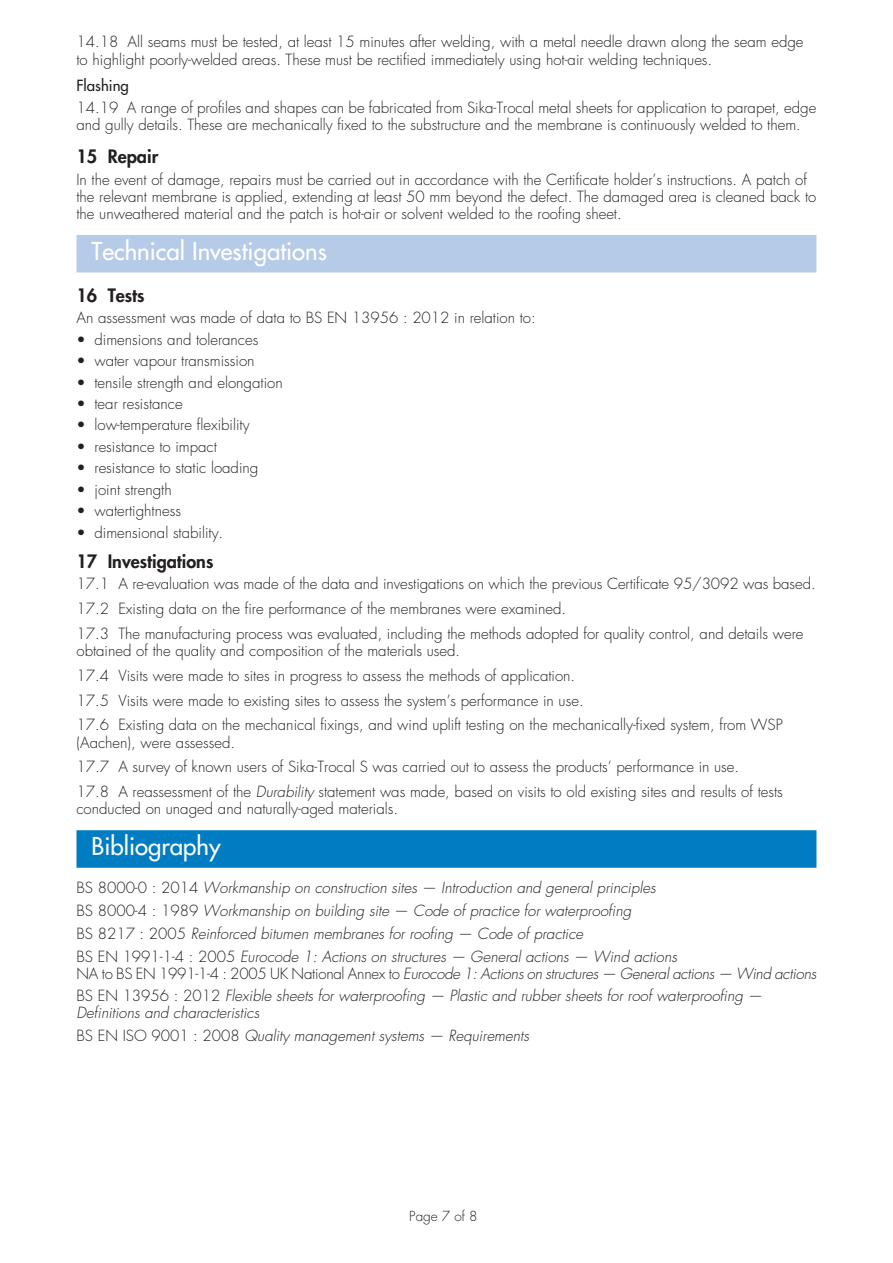
<style>
.page{position:relative;width:893px;height:1263px;background:#fff}
.page>*{position:absolute;margin:0;border:0;box-sizing:border-box;transform-origin:0 0}
.t1{font:24px "Futura";color:#fff}
.t2{font:800 18px "Futura";color:#231f20}
.t3{font:300 15px/24.8px "Futura";color:#231f20}
.t4{font:italic 300 15px/23px "Futura";color:#231f20}
.t5{font:15px "Futura";color:#231f20}
.t6{font:300 13.5px "Futura";color:#231f20}
.s1{font-style:italic}
.s2{font-style:normal}
</style>
<div class="page">
<div style="left:76px;top:235px;width:740px;height:37px;background:#b6cbe8"></div>
<div style="left:76px;top:830px;width:740px;height:38px;background:#007cc2"></div>
<p class="t3" style="left:76px;top:34px;width:729px;line-height:17.2px">14.18 All seams must be tested, at least 15 minutes after welding, with a metal needle drawn along the seam edge to highlight poorly-welded areas. These must be rectified immediately using hot-air welding techniques.</p>
<p class="t5" style="left:76px;top:76px;width:54px">Flashing</p>
<p class="t3" style="left:76px;top:99px;width:741px;line-height:17.2px">14.19 A range of profiles and shapes can be fabricated from Sika-Trocal metal sheets for application to parapet, edge and gully details. These are mechanically fixed to the substructure and the membrane is continuously welded to them.</p>
<p class="t2" style="left:76px;top:145px;width:83px">15 Repair</p>
<p class="t3" style="left:76px;top:171px;width:741px;line-height:17.2px">In the event of damage, repairs must be carried out in accordance with the Certificate holder’s instructions. A patch of the relevant membrane is applied, extending at least 50 mm beyond the defect. The damaged area is cleaned back to the unweathered material and the patch is hot-air or solvent welded to the roofing sheet.</p>
<h1 class="t1" style="left:92px;top:236px;width:237px">Technical Investigations</h1>
<p class="t2" style="left:76px;top:284px;width:70px">16 Tests</p>
<p class="t3" style="left:76px;top:306px;width:461px">An assessment was made of data to BS EN 13956 : 2012 in relation to:</p>
<p class="t3" style="left:76px;top:327px;width:183px">• dimensions and tolerances</p>
<p class="t3" style="left:76px;top:349px;width:180px">• water vapour transmission</p>
<p class="t3" style="left:76px;top:370px;width:208px">• tensile strength and elongation</p>
<p class="t3" style="left:76px;top:392px;width:108px">• tear resistance</p>
<p class="t3" style="left:76px;top:413px;width:175px">• low-temperature flexibility</p>
<p class="t3" style="left:76px;top:434px;width:142px">• resistance to impact</p>
<p class="t3" style="left:76px;top:456px;width:183px">• resistance to static loading</p>
<p class="t3" style="left:76px;top:477px;width:97px">• joint strength</p>
<p class="t3" style="left:76px;top:499px;width:106px">• watertightness</p>
<p class="t3" style="left:76px;top:520px;width:148px">• dimensional stability.</p>
<p class="t2" style="left:76px;top:550px;width:138px">17 Investigations</p>
<p class="t3" style="left:76px;top:572px;width:741px">17.1 A re-evaluation was made of the data and investigations on which the previous Certificate 95/3092 was based.<br>17.2 Existing data on the fire performance of the membranes were examined.<br>17.3 The manufacturing process was evaluated, including the methods adopted for quality control, and details were</p>
<p class="t3" style="left:76px;top:639px;width:708px">obtained of the quality and composition of the materials used.<br>17.4 Visits were made to sites in progress to assess the methods of application.<br>17.5 Visits were made to existing sites to assess the system’s performance in use.<br>17.6 Existing data on the mechanical fixings, and wind uplift testing on the mechanically-fixed system, from WSP</p>
<p class="t3" style="left:76px;top:730px;width:708px">(Aachen), were assessed.<br>17.7 A survey of known users of Sika-Trocal S was carried out to assess the products’ performance in use.<br>17.8 A reassessment of the <span class="s1">Durability</span> statement was made, based on visits to old existing sites and results of tests</p>
<p class="t3" style="left:76px;top:797px;width:323px">conducted on unaged and naturally-aged materials.</p>
<h1 class="t1" style="left:92px;top:831px;width:131px">Bibliography</h1>
<p class="t4" style="left:76px;top:876px;width:602px"><span class="s2">BS 8000-0 : 2014</span> Workmanship on construction sites — Introduction and general principles<br><span class="s2">BS 8000-4 : 1989</span> Workmanship on building site — Code of practice for waterproofing<br><span class="s2">BS 8217 : 2005</span> Reinforced bitumen membranes for roofing — Code of practice<br><span class="s2">BS EN 1991-1-4 : 2005</span> Eurocode 1: Actions on structures — General actions — Wind actions</p>
<p class="t4" style="left:76px;top:962px;width:741px"><span class="s2">NA to BS EN 1991-1-4 : 2005 UK National Annex to</span> Eurocode 1: Actions on structures — General actions — Wind actions<br><span class="s2">BS EN 13956 : 2012</span> Flexible sheets for waterproofing — Plastic and rubber sheets for roof waterproofing —</p>
<p class="t4" style="left:76px;top:1002px;width:454px">Definitions and characteristics<br><span class="s2">BS EN ISO 9001 : 2008</span> Quality management systems — Requirements</p>
<p class="t6" style="left:409px;top:1208px;width:70px">Page 7 of 8</p>
</div>
